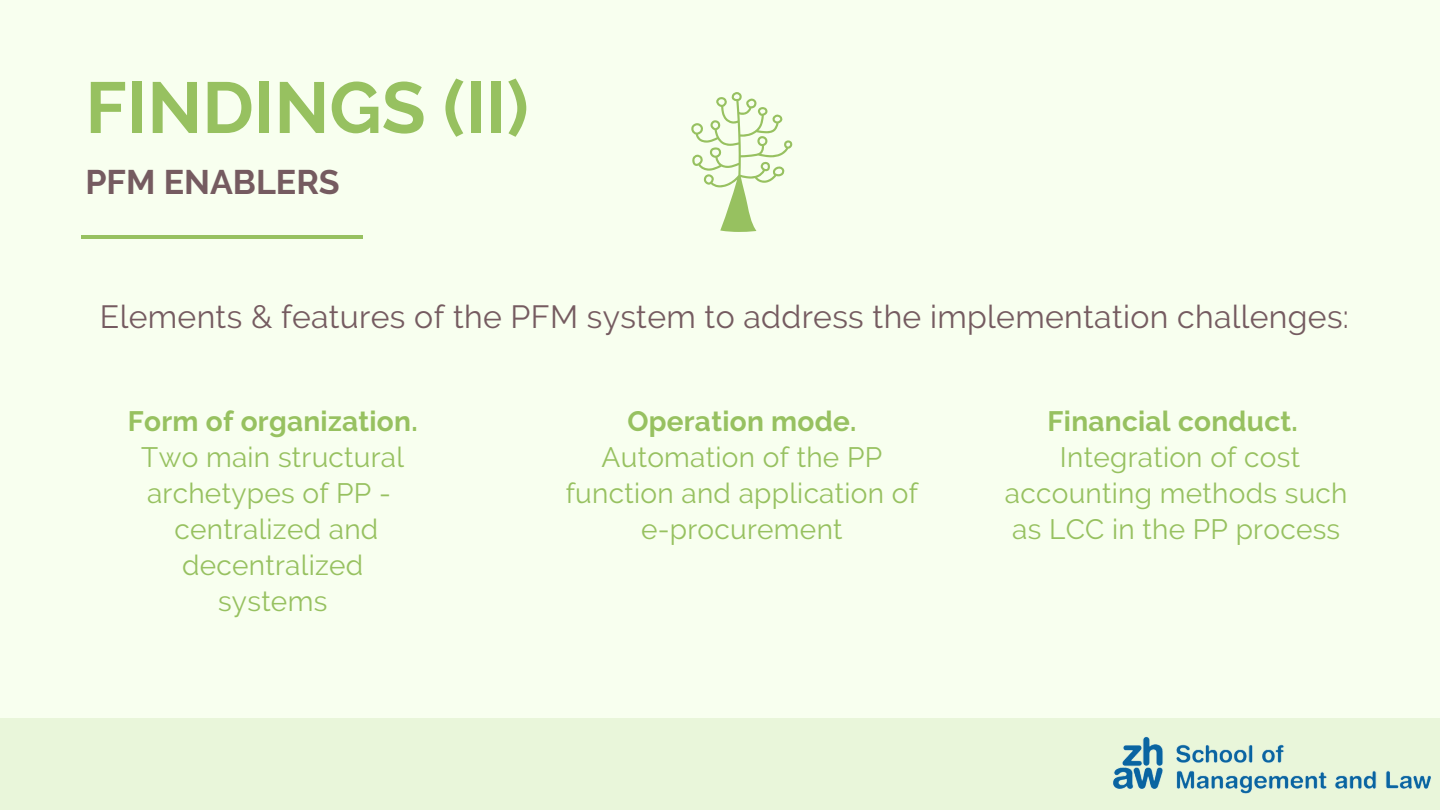
<style>
.page{position:relative;width:1440px;height:810px;background:#f8ffef}
.page>*{position:absolute;margin:0;border:0;box-sizing:border-box;transform-origin:0 0}
.t1{font:700 72px "Raleway";color:#97c160}
.t2{font:700 34px "Raleway";color:#755b60}
.t3{font:32px "Raleway";letter-spacing:.01em;color:#755b60}
.t4{font:28px/36px "Raleway";letter-spacing:.01em;color:#97c160;text-align:center}
.t5{font:700 28px "Raleway";letter-spacing:.01em;color:#97c160}
</style>
<div class="page">
<div style="left:0;top:719px;width:1440px;height:91px;background:#e9f6da"></div>
<hr style="left:81px;top:235px;width:277px;height:4px;background:#97c160">
<svg style="left:691px;top:92px;width:101px;height:140px"></svg>
<img style="left:1113px;top:736px;width:318px;height:58px">
<hr style="left:85px;top:235px;width:278px;height:4px;background:#97c160">
<h1 class="t1" style="left:85px;top:65px;width:445px">FINDINGS (II)</h1>
<p class="t2" style="left:85px;top:162px;width:256px">PFM ENABLERS</p>
<p class="t3" style="left:100px;top:297px;width:1251px">Elements &amp; features of the PFM system to address the implementation challenges:</p>
<p class="t5" style="left:128px;top:405px;width:291px">Form of organization.</p>
<p class="t4" style="left:141px;top:439px;width:264px">Two main structural archetypes of PP - centralized and decentralized systems</p>
<p class="t5" style="left:627px;top:405px;width:231px">Operation mode.</p>
<p class="t4" style="left:566px;top:439px;width:354px">Automation of the PP function and application of e-procurement</p>
<p class="t5" style="left:1048px;top:405px;width:252px">Financial conduct.</p>
<p class="t4" style="left:1005px;top:439px;width:344px">Integration of cost accounting methods such as LCC in the PP process</p>
</div>
